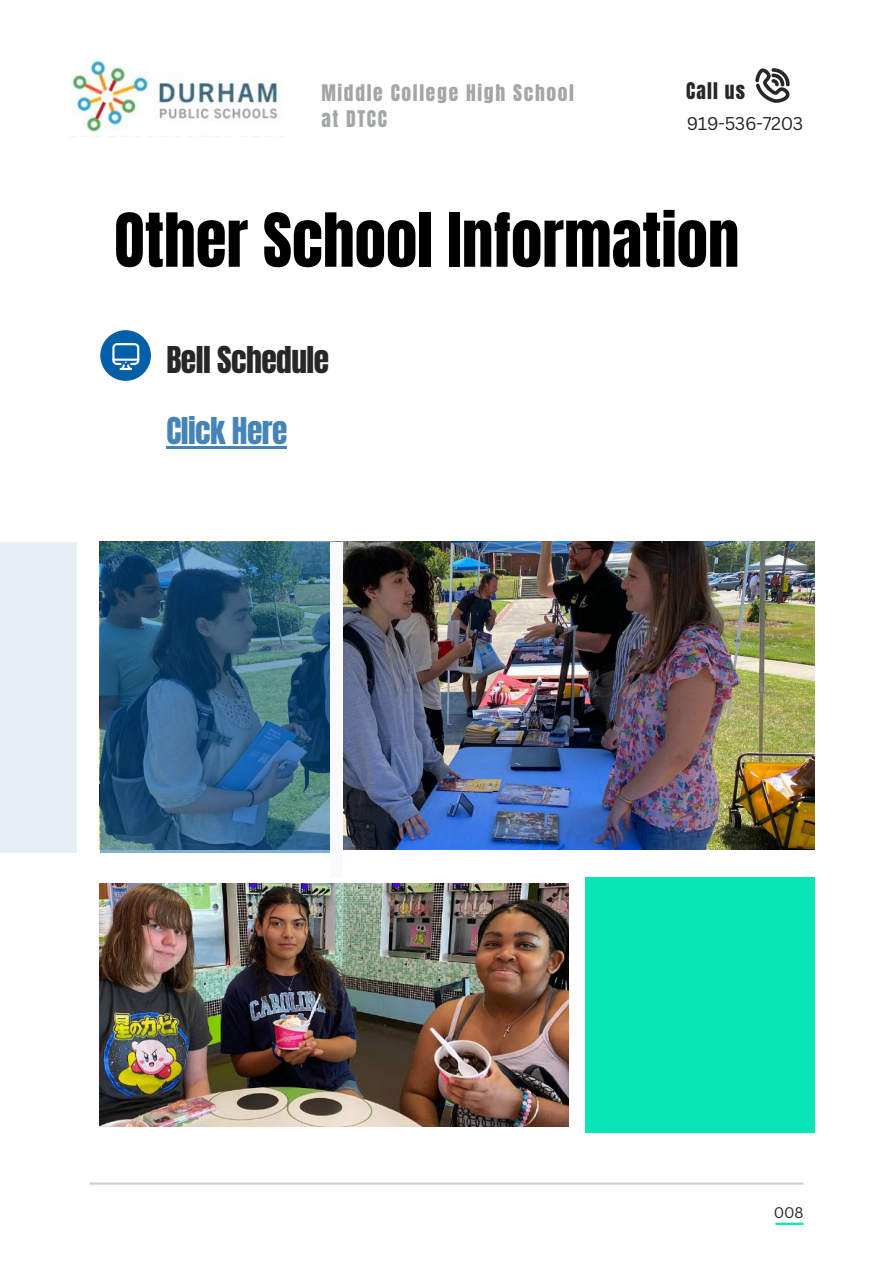
<style>
.page{position:relative;width:893px;height:1264px;background:#fff}
.page>*{position:absolute;margin:0;border:0;box-sizing:border-box;transform-origin:0 0}
.t1{font:63px "Anton";color:#000}
.t2{font:31.5px "Anton";letter-spacing:-.015em;color:#272727}
.t3{font:31.5px "Anton";letter-spacing:-.015em;color:#4484b6}
.t4{font:19.5px "Anton";letter-spacing:.085em;color:#a2a6a6}
.t5{font:19.5px "Anton";letter-spacing:.06em;color:#272727}
.t6{font:18px "Canva Sans";letter-spacing:-.02em;color:#272727}
.t7{font:15px "Canva Sans";color:#272727}
</style>
<div class="page">
<div style="left:100px;top:330px;width:51px;height:51px;background:#0260a8;border-radius:50%"></div>
<img style="left:100px;top:541px;width:714px;height:308px">
<div style="left:584px;top:877px;width:230px;height:255px;background:#09e6b5"></div>
<div style="left:0;top:542px;width:77px;height:310px;background:#e6eff6"></div>
<div style="left:330px;top:542px;width:12px;height:335px;background:#faf9fb"></div>
<svg style="left:100px;top:542px;width:230px;height:310px;background:#2e5f80"></svg>
<svg style="left:112px;top:343px;width:27px;height:27px"></svg>
<hr style="left:775px;top:1222px;width:28px;height:2px;background:#09e6b5">
<hr style="left:89px;top:1182px;width:714px;height:2px;background:#d1d1d1">
<svg style="left:755px;top:68px;width:34px;height:35px"></svg>
<img style="left:69px;top:58px;width:213px;height:76px">
<img style="left:100px;top:883px;width:469px;height:243px">
<hr style="left:166px;top:446px;width:121px;height:2px;background:#4484b6">
<p class="t4" style="left:321px;top:79px;width:254px">Middle College High School</p>
<p class="t4" style="left:321px;top:105px;width:67px">at DTCC</p>
<p class="t5" style="left:686px;top:77px;width:60px">Call us</p>
<p class="t6" style="left:686px;top:111px;width:118px">919-536-7203</p>
<h1 class="t1" style="left:114px;top:195px;width:626px">Other School Information</h1>
<h2 class="t2" style="left:166px;top:337px;width:164px">Bell Schedule</h2>
<h2 class="t3" style="left:166px;top:408px;width:123px">Click Here</h2>
<p class="t7" style="left:773px;top:1201px;width:31px">008</p>
</div>
